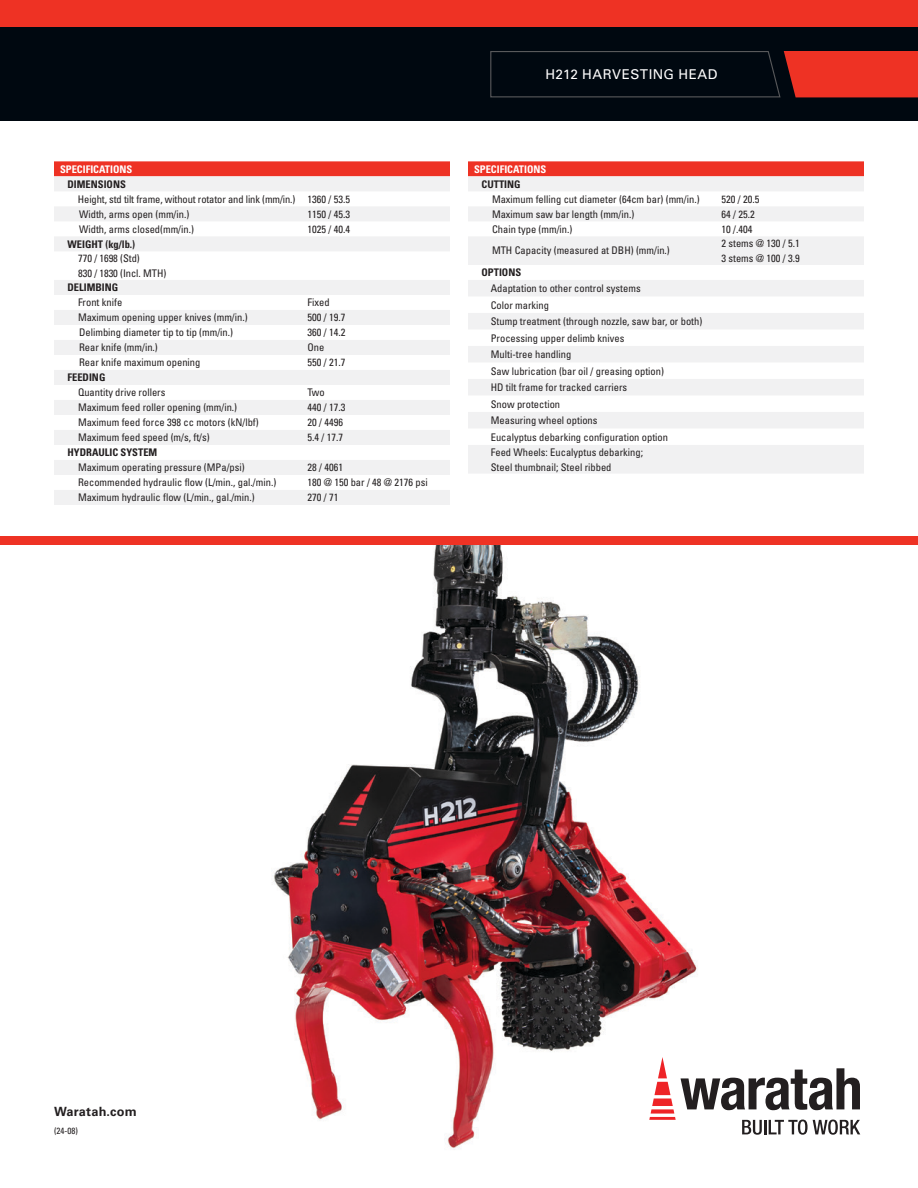
<style>
.page{position:relative;width:918px;height:1188px;background:#fff}
.page>*{position:absolute;margin:0;border:0;box-sizing:border-box;transform-origin:0 0}
.t1{font:13.5px "Univers LT Std";letter-spacing:.035em;color:#fff}
.t2{font:700 12.75px "Univers LT Std";letter-spacing:.015em;color:#231f20}
.t3{font:condensed 10.5px/15px "Univers LT Std";color:#231f20}
.t4{font:700 condensed 10.5px "Univers LT Std";color:#231f20}
.t5{font:700 condensed 10.5px "Univers LT Std";color:#fff}
.t6{font:condensed 9px "Univers LT Std";color:#231f20}
</style>
<div class="page">
<div style="left:0;top:0;width:918px;height:121px;background:#000810"></div>
<svg style="left:490px;top:51px;width:428px;height:47px"></svg>
<div style="left:0;top:0;width:918px;height:27px;background:#ee3224"></div>
<div style="left:54px;top:161px;width:396px;height:15px;background:#ee3224"></div>
<svg style="left:54px;top:176px;width:396px;height:329px;fill:#f6f6f6"></svg>
<div style="left:468px;top:161px;width:396px;height:15px;background:#ee3224"></div>
<svg style="left:468px;top:176px;width:396px;height:297px;fill:#f1f1f2"></svg>
<div style="left:0;top:536px;width:918px;height:9px;background:#ee3224"></div>
<img style="left:273px;top:545px;width:425px;height:603px">
<svg style="left:649px;top:1057px;width:211px;height:78px"></svg>
<p class="t5" style="left:60px;top:163px;width:74px">SPECIFICATIONS</p>
<p class="t4" style="left:68px;top:178px;width:60px">DIMENSIONS</p>
<p class="t3" style="left:78px;top:191px;width:219px">Height, std tilt frame, without rotator and link (mm/in.)</p>
<p class="t3" style="left:308px;top:191px;width:44px">1360 / 53.5</p>
<p class="t3" style="left:79px;top:206px;width:112px">Width, arms open (mm/in.)</p>
<p class="t3" style="left:308px;top:206px;width:44px">1150 / 45.3</p>
<p class="t3" style="left:79px;top:221px;width:116px">Width, arms closed(mm/in.)</p>
<p class="t3" style="left:308px;top:221px;width:44px">1025 / 40.4</p>
<p class="t4" style="left:68px;top:238px;width:69px">WEIGHT (kg/lb.)</p>
<p class="t3" style="left:78px;top:251px;width:63px">770 / 1698 (Std)</p>
<p class="t3" style="left:78px;top:266px;width:90px">830 / 1830 (Incl. MTH)</p>
<p class="t4" style="left:68px;top:281px;width:52px">DELIMBING</p>
<p class="t3" style="left:78px;top:295px;width:46px">Front knife</p>
<p class="t3" style="left:308px;top:295px;width:24px">Fixed</p>
<p class="t3" style="left:78px;top:310px;width:171px">Maximum opening upper knives (mm/in.)</p>
<p class="t3" style="left:308px;top:310px;width:39px">500 / 19.7</p>
<p class="t3" style="left:79px;top:325px;width:155px">Delimbing diameter tip to tip (mm/in.)</p>
<p class="t3" style="left:308px;top:325px;width:39px">360 / 14.2</p>
<p class="t3" style="left:79px;top:340px;width:80px">Rear knife (mm/in.)</p>
<p class="t3" style="left:308px;top:340px;width:18px">One</p>
<p class="t3" style="left:79px;top:355px;width:123px">Rear knife maximum opening</p>
<p class="t3" style="left:308px;top:355px;width:39px">550 / 21.7</p>
<p class="t4" style="left:68px;top:371px;width:39px">FEEDING</p>
<p class="t3" style="left:78px;top:385px;width:89px">Quantity drive rollers</p>
<p class="t3" style="left:308px;top:385px;width:19px">Two</p>
<p class="t3" style="left:78px;top:400px;width:161px">Maximum feed roller opening (mm/in.)</p>
<p class="t3" style="left:308px;top:400px;width:39px">440 / 17.3</p>
<p class="t3" style="left:78px;top:415px;width:182px">Maximum feed force 398 cc motors (kN/lbf)</p>
<p class="t3" style="left:308px;top:415px;width:37px">20 / 4496</p>
<p class="t3" style="left:78px;top:430px;width:133px">Maximum feed speed (m/s, ft/s)</p>
<p class="t3" style="left:308px;top:430px;width:37px">5.4 / 17.7</p>
<p class="t4" style="left:68px;top:446px;width:91px">HYDRAULIC SYSTEM</p>
<p class="t3" style="left:78px;top:460px;width:168px">Maximum operating pressure (MPa/psi)</p>
<p class="t3" style="left:308px;top:460px;width:37px">28 / 4061</p>
<p class="t3" style="left:78px;top:475px;width:200px">Recommended hydraulic flow (L/min., gal./min.)</p>
<p class="t3" style="left:308px;top:475px;width:122px">180 @ 150 bar / 48 @ 2176 psi</p>
<p class="t3" style="left:78px;top:490px;width:178px">Maximum hydraulic flow (L/min., gal./min.)</p>
<p class="t3" style="left:308px;top:490px;width:32px">270 / 71</p>
<p class="t1" style="left:546px;top:66px;width:174px">H212 HARVESTING HEAD</p>
<p class="t5" style="left:474px;top:163px;width:74px">SPECIFICATIONS</p>
<p class="t4" style="left:482px;top:178px;width:41px">CUTTING</p>
<p class="t3" style="left:492px;top:191px;width:209px">Maximum felling cut diameter (64cm bar) (mm/in.)</p>
<p class="t3" style="left:722px;top:191px;width:39px">520 / 20.5</p>
<p class="t3" style="left:492px;top:206px;width:144px">Maximum saw bar length (mm/in.)</p>
<p class="t3" style="left:722px;top:206px;width:35px">64 / 25.2</p>
<p class="t3" style="left:492px;top:221px;width:82px">Chain type (mm/in.)</p>
<p class="t3" style="left:722px;top:221px;width:32px">10 /.404</p>
<p class="t3" style="left:492px;top:243px;width:179px">MTH Capacity (measured at DBH) (mm/in.)</p>
<p class="t3" style="left:722px;top:236px;width:80px">2 stems @ 130 / 5.1<br>3 stems @ 100 / 3.9</p>
<p class="t4" style="left:482px;top:266px;width:41px">OPTIONS</p>
<p class="t3" style="left:491px;top:281px;width:151px">Adaptation to other control systems</p>
<p class="t3" style="left:491px;top:297px;width:60px">Color marking</p>
<p class="t3" style="left:491px;top:314px;width:213px">Stump treatment (through nozzle, saw bar, or both)</p>
<p class="t3" style="left:491px;top:330px;width:135px">Processing upper delimb knives</p>
<p class="t3" style="left:491px;top:347px;width:82px">Multi-tree handling</p>
<p class="t3" style="left:491px;top:363px;width:175px">Saw lubrication (bar oil / greasing option)</p>
<p class="t3" style="left:491px;top:380px;width:138px">HD tilt frame for tracked carriers</p>
<p class="t3" style="left:491px;top:396px;width:71px">Snow protection</p>
<p class="t3" style="left:491px;top:413px;width:108px">Measuring wheel options</p>
<p class="t3" style="left:491px;top:429px;width:179px">Eucalyptus debarking configuration option</p>
<p class="t3" style="left:491px;top:444px;width:154px">Feed Wheels: Eucalyptus debarking;<br>Steel thumbnail; Steel ribbed</p>
<p class="t2" style="left:54px;top:1104px;width:84px">Waratah.com</p>
<p class="t6" style="left:54px;top:1125px;width:25px">(24-08)</p>
</div>
